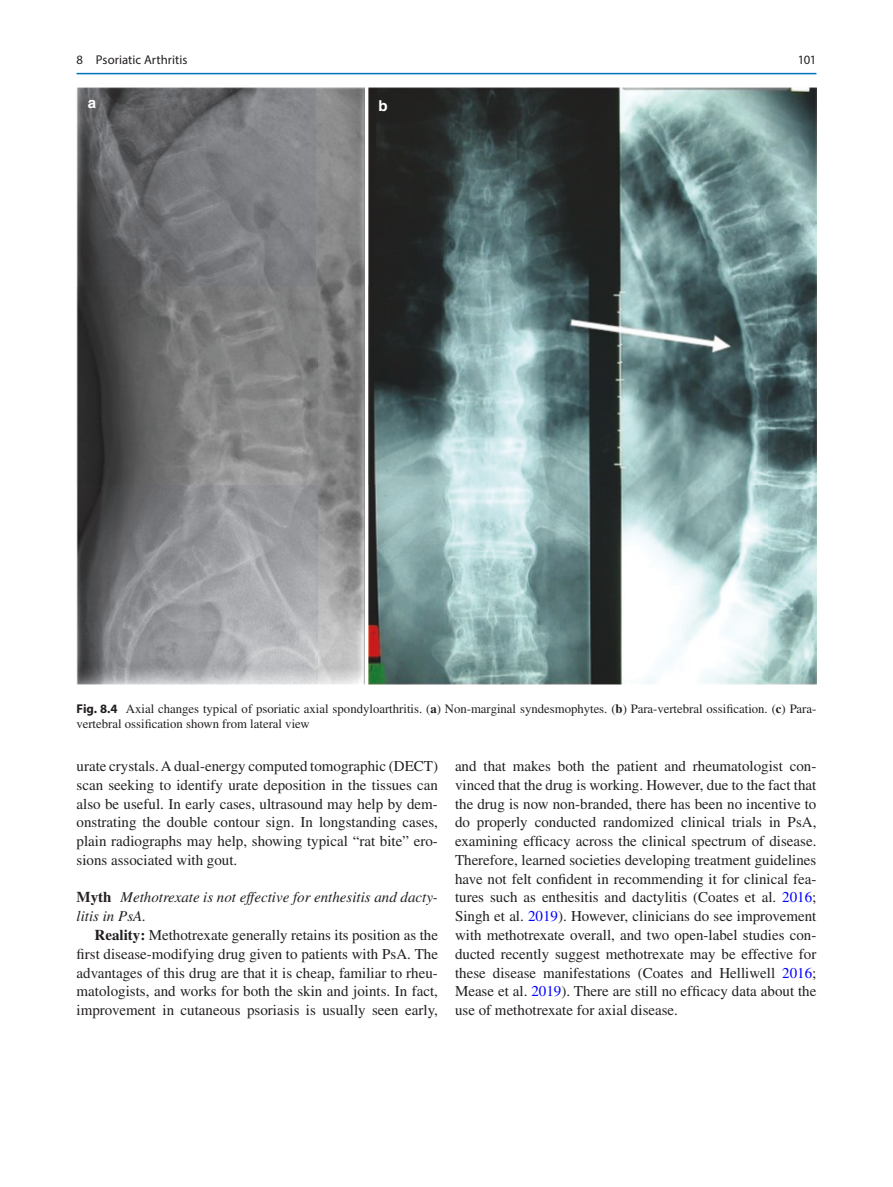
<style>
.page{position:relative;width:893px;height:1187px;background:#fff}
.page>*{position:absolute;margin:0;border:0;box-sizing:border-box;transform-origin:0 0}
.Text{font:15px/18.8px "Times LT Std";color:#231f20;text-align:justify}
.R-I_1{font:italic 15px/18.8px "Times LT Std";color:#231f20}
.t1{font:15px "Helvetica Bold 2";color:#fff}
.t2{font:12.75px/15px "Times LT Std";color:#231f20}
.t3{font:12.75px "Myriad Pro";letter-spacing:.005em;color:#231f20}
.s1{font-family:"Myriad Pro";font-weight:700}
.s2{font-weight:700}
.s3{font-weight:700;font-style:normal}
.s4{color:#00f}
</style>
<div class="page">
<img style="left:77px;top:87px;width:288px;height:597px">
<img style="left:369px;top:87px;width:447px;height:597px">
<hr style="left:77px;top:73px;width:739px;height:1px;background:#0073bc">
<p class="t3" style="left:77px;top:52px;width:112px">8 Psoriatic Arthritis</p>
<p class="t1" style="left:88px;top:94px;width:10px">a</p>
<p class="t1" style="left:378px;top:97px;width:11px">b</p>
<p class="t3" style="left:798px;top:52px;width:20px">101</p>
<p class="t2" style="left:77px;top:701px;width:741px"><span class="s1">Fig. 8.4</span> Axial changes typical of psoriatic axial spondyloarthritis. (<span class="s2">a</span>) Non-marginal syndesmophytes. (<span class="s2">b</span>) Para-vertebral ossification. (<span class="s2">c</span>) Para&shy;vertebral ossification shown from lateral view</p>
<p class="Text" style="left:77px;top:756px;width:363px">urate crystals. A dual-energy computed tomographic (DECT) scan seeking to identify urate deposition in the tissues can also be useful. In early cases, ultrasound may help by dem&shy;onstrating the double contour sign. In longstanding cases, plain radiographs may help, showing typical “rat bite” ero&shy;sions associated with gout.</p>
<p class="R-I_1" style="left:77px;top:888px;width:363px"><span class="s3">Myth</span> Methotrexate is not effective for enthesitis and dacty&shy;litis in PsA.</p>
<p class="Text" style="left:77px;top:925px;width:363px;text-indent:18px"><span class="s2">Reality:</span> Methotrexate generally retains its position as the first disease-modifying drug given to patients with PsA. The advantages of this drug are that it is cheap, familiar to rheu&shy;matologists, and works for both the skin and joints. In fact, improvement in cutaneous psoriasis is usually seen early,</p>
<p class="Text" style="left:455px;top:756px;width:363px">and that makes both the patient and rheumatologist con&shy;vinced that the drug is working. However, due to the fact that the drug is now non-branded, there has been no incentive to do properly conducted randomized clinical trials in PsA, examining efficacy across the clinical spectrum of disease.<br>Therefore, learned societies developing treatment guidelines have not felt confident in recommending it for clinical fea&shy;tures such as enthesitis and dactylitis (Coates et al. <span class="s4">2016</span>; Singh et al. <span class="s4">2019</span>). However, clinicians do see improvement with methotrexate overall, and two open-label studies con&shy;ducted recently suggest methotrexate may be effective for these disease manifestations (Coates and Helliwell <span class="s4">2016</span>; Mease et al. <span class="s4">2019</span>). There are still no efficacy data about the use of methotrexate for axial disease.</p>
</div>
